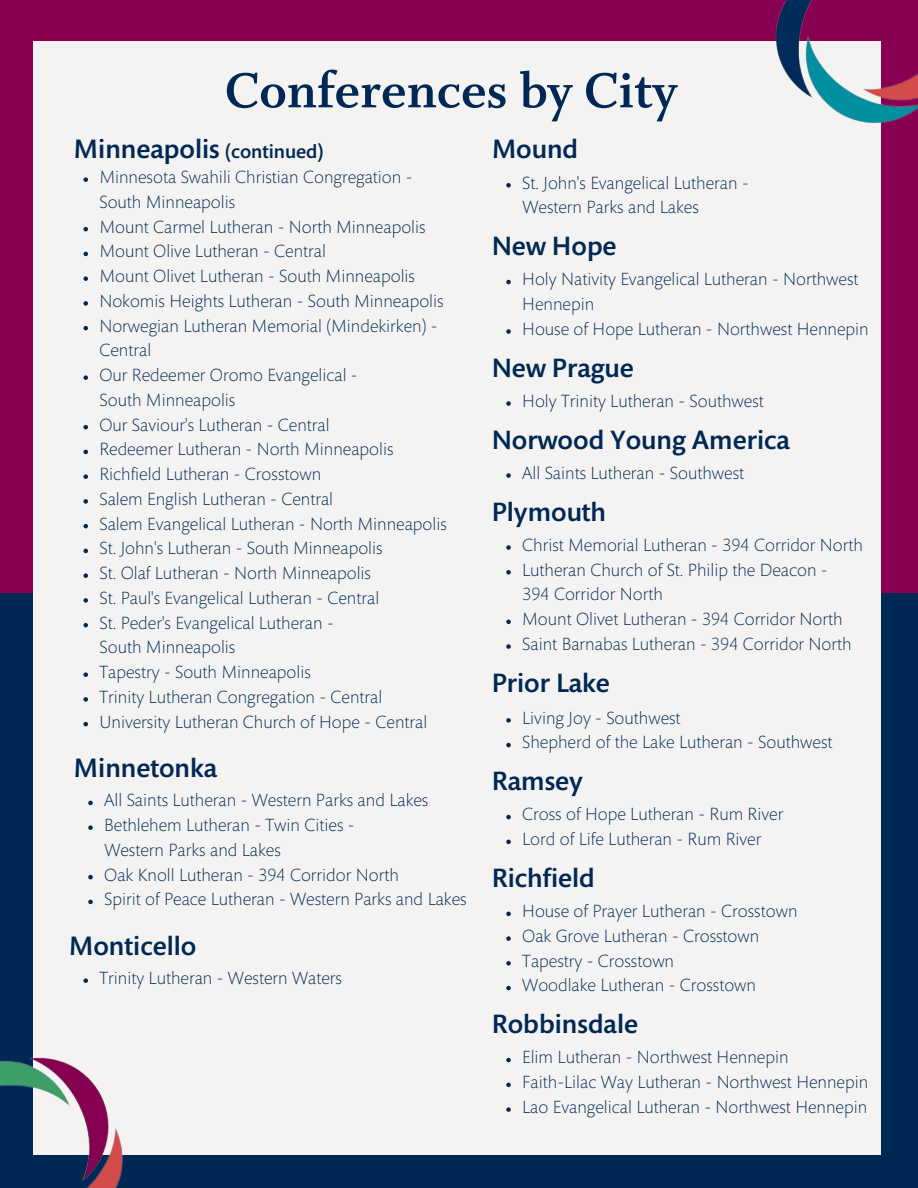
<style>
.page{position:relative;width:918px;height:1188px;background:#002855}
.page>*{position:absolute;margin:0;border:0;box-sizing:border-box;transform-origin:0 0}
.t1{font:54.75px "Whitman Bold LF";color:#002855}
.t2{font:500 27px "Mundo Sans Std";color:#002855}
.t3{font:500 19.5px "Mundo Sans Std";color:#002855}
.t4{font:300 18px/24.8px "Mundo Sans Std";color:#002855}
</style>
<div class="page">
<div style="left:0;top:0;width:918px;height:593px;background:#880051"></div>
<div style="left:33px;top:41px;width:847px;height:1114px;background:#f4f3f1"></div>
<img style="left:775px;top:0;width:143px;height:148px">
<img style="left:0;top:1057px;width:123px;height:131px">
<svg style="left:88px;top:801px;width:5px;height:4px"></svg>
<svg style="left:88px;top:825px;width:5px;height:5px"></svg>
<svg style="left:88px;top:875px;width:5px;height:4px"></svg>
<svg style="left:88px;top:900px;width:5px;height:4px"></svg>
<svg style="left:83px;top:978px;width:5px;height:5px"></svg>
<svg style="left:506px;top:183px;width:5px;height:5px"></svg>
<svg style="left:506px;top:280px;width:5px;height:4px"></svg>
<svg style="left:506px;top:329px;width:5px;height:5px"></svg>
<svg style="left:506px;top:401px;width:5px;height:5px"></svg>
<svg style="left:83px;top:177px;width:5px;height:5px"></svg>
<svg style="left:83px;top:227px;width:5px;height:4px"></svg>
<svg style="left:83px;top:252px;width:5px;height:4px"></svg>
<svg style="left:83px;top:276px;width:5px;height:5px"></svg>
<svg style="left:83px;top:301px;width:5px;height:5px"></svg>
<svg style="left:83px;top:326px;width:5px;height:4px"></svg>
<svg style="left:83px;top:375px;width:5px;height:5px"></svg>
<svg style="left:83px;top:425px;width:5px;height:4px"></svg>
<svg style="left:83px;top:450px;width:5px;height:4px"></svg>
<svg style="left:83px;top:474px;width:5px;height:5px"></svg>
<svg style="left:83px;top:499px;width:5px;height:5px"></svg>
<svg style="left:83px;top:524px;width:5px;height:4px"></svg>
<svg style="left:83px;top:549px;width:5px;height:4px"></svg>
<svg style="left:83px;top:573px;width:5px;height:5px"></svg>
<svg style="left:83px;top:598px;width:5px;height:5px"></svg>
<svg style="left:83px;top:623px;width:5px;height:4px"></svg>
<svg style="left:83px;top:672px;width:5px;height:5px"></svg>
<svg style="left:83px;top:697px;width:5px;height:5px"></svg>
<svg style="left:83px;top:722px;width:5px;height:4px"></svg>
<svg style="left:506px;top:473px;width:5px;height:5px"></svg>
<svg style="left:506px;top:545px;width:5px;height:5px"></svg>
<svg style="left:506px;top:570px;width:5px;height:5px"></svg>
<svg style="left:506px;top:620px;width:5px;height:4px"></svg>
<svg style="left:506px;top:644px;width:5px;height:5px"></svg>
<svg style="left:506px;top:718px;width:5px;height:5px"></svg>
<svg style="left:506px;top:743px;width:5px;height:4px"></svg>
<svg style="left:506px;top:815px;width:5px;height:4px"></svg>
<svg style="left:506px;top:840px;width:5px;height:4px"></svg>
<svg style="left:506px;top:912px;width:5px;height:4px"></svg>
<svg style="left:506px;top:936px;width:5px;height:5px"></svg>
<svg style="left:506px;top:961px;width:5px;height:5px"></svg>
<svg style="left:506px;top:986px;width:5px;height:4px"></svg>
<svg style="left:506px;top:1058px;width:5px;height:4px"></svg>
<svg style="left:506px;top:1083px;width:5px;height:4px"></svg>
<svg style="left:506px;top:1107px;width:5px;height:5px"></svg>
<p class="t1" style="left:225px;top:60px;width:454px">Conferences by City</p>
<p class="t2" style="left:74px;top:139px;width:148px">Minneapolis</p>
<p class="t3" style="left:225px;top:144px;width:100px">(continued)</p>
<p class="t4" style="left:99px;top:167px;width:315px">Minnesota Swahili Christian Congregation -<br>South Minneapolis</p>
<p class="t4" style="left:99px;top:216px;width:328px">Mount Carmel Lutheran - North Minneapolis</p>
<p class="t4" style="left:99px;top:241px;width:228px">Mount Olive Lutheran - Central</p>
<p class="t4" style="left:99px;top:266px;width:317px">Mount Olivet Lutheran - South Minneapolis</p>
<p class="t4" style="left:99px;top:290px;width:346px">Nokomis Heights Lutheran - South Minneapolis</p>
<p class="t4" style="left:99px;top:315px;width:340px">Norwegian Lutheran Memorial (Mindekirken) -<br>Central</p>
<p class="t4" style="left:99px;top:365px;width:260px">Our Redeemer Oromo Evangelical -</p>
<p class="t4" style="left:100px;top:389px;width:137px">South Minneapolis</p>
<p class="t4" style="left:99px;top:414px;width:232px">Our Saviour's Lutheran - Central</p>
<p class="t4" style="left:99px;top:439px;width:296px">Redeemer Lutheran - North Minneapolis</p>
<p class="t4" style="left:99px;top:464px;width:223px">Richfield Lutheran - Crosstown</p>
<p class="t4" style="left:99px;top:488px;width:235px">Salem English Lutheran - Central</p>
<p class="t4" style="left:99px;top:513px;width:349px">Salem Evangelical Lutheran - North Minneapolis</p>
<p class="t4" style="left:99px;top:538px;width:285px">St. John's Lutheran - South Minneapolis</p>
<p class="t4" style="left:99px;top:563px;width:273px">St. Olaf Lutheran - North Minneapolis</p>
<p class="t4" style="left:99px;top:587px;width:281px">St. Paul's Evangelical Lutheran - Central</p>
<p class="t4" style="left:99px;top:612px;width:236px">St. Peder's Evangelical Lutheran -</p>
<p class="t4" style="left:100px;top:637px;width:137px">South Minneapolis</p>
<p class="t4" style="left:99px;top:662px;width:213px">Tapestry - South Minneapolis</p>
<p class="t4" style="left:99px;top:686px;width:284px">Trinity Lutheran Congregation - Central</p>
<p class="t4" style="left:99px;top:711px;width:329px">University Lutheran Church of Hope - Central</p>
<p class="t2" style="left:74px;top:757px;width:145px">Minnetonka</p>
<p class="t4" style="left:104px;top:790px;width:326px">All Saints Lutheran - Western Parks and Lakes</p>
<p class="t4" style="left:104px;top:815px;width:252px">Bethlehem Lutheran - Twin Cities -</p>
<p class="t4" style="left:104px;top:839px;width:178px">Western Parks and Lakes</p>
<p class="t4" style="left:104px;top:864px;width:296px">Oak Knoll Lutheran - 394 Corridor North</p>
<p class="t4" style="left:104px;top:889px;width:364px">Spirit of Peace Lutheran - Western Parks and Lakes</p>
<p class="t2" style="left:69px;top:935px;width:129px">Monticello</p>
<p class="t4" style="left:99px;top:968px;width:244px">Trinity Lutheran - Western Waters</p>
<p class="t2" style="left:492px;top:139px;width:88px">Mound</p>
<p class="t4" style="left:522px;top:172px;width:228px">St. John's Evangelical Lutheran -</p>
<p class="t4" style="left:522px;top:197px;width:178px">Western Parks and Lakes</p>
<p class="t2" style="left:492px;top:235px;width:126px">New Hope</p>
<p class="t4" style="left:522px;top:269px;width:338px">Holy Nativity Evangelical Lutheran - Northwest<br>Hennepin</p>
<p class="t4" style="left:522px;top:318px;width:348px">House of Hope Lutheran - Northwest Hennepin</p>
<p class="t2" style="left:492px;top:357px;width:144px">New Prague</p>
<p class="t4" style="left:522px;top:390px;width:243px">Holy Trinity Lutheran - Southwest</p>
<p class="t2" style="left:492px;top:429px;width:300px">Norwood Young America</p>
<p class="t4" style="left:522px;top:462px;width:223px">All Saints Lutheran - Southwest</p>
<p class="t2" style="left:492px;top:501px;width:116px">Plymouth</p>
<p class="t4" style="left:522px;top:534px;width:342px">Christ Memorial Lutheran - 394 Corridor North</p>
<p class="t4" style="left:522px;top:559px;width:307px">Lutheran Church of St. Philip the Deacon -</p>
<p class="t4" style="left:522px;top:584px;width:142px">394 Corridor North</p>
<p class="t4" style="left:522px;top:609px;width:322px">Mount Olivet Lutheran - 394 Corridor North</p>
<p class="t4" style="left:522px;top:633px;width:331px">Saint Barnabas Lutheran - 394 Corridor North</p>
<p class="t2" style="left:492px;top:672px;width:120px">Prior Lake</p>
<p class="t4" style="left:522px;top:707px;width:160px">Living Joy - Southwest</p>
<p class="t4" style="left:522px;top:732px;width:312px">Shepherd of the Lake Lutheran - Southwest</p>
<p class="t2" style="left:492px;top:770px;width:93px">Ramsey</p>
<p class="t4" style="left:522px;top:804px;width:263px">Cross of Hope Lutheran - Rum River</p>
<p class="t4" style="left:522px;top:829px;width:241px">Lord of Life Lutheran - Rum River</p>
<p class="t2" style="left:492px;top:867px;width:105px">Richfield</p>
<p class="t4" style="left:522px;top:901px;width:277px">House of Prayer Lutheran - Crosstown</p>
<p class="t4" style="left:522px;top:925px;width:239px">Oak Grove Lutheran - Crosstown</p>
<p class="t4" style="left:522px;top:950px;width:153px">Tapestry - Crosstown</p>
<p class="t4" style="left:522px;top:975px;width:235px">Woodlake Lutheran - Crosstown</p>
<p class="t2" style="left:492px;top:1013px;width:148px">Robbinsdale</p>
<p class="t4" style="left:522px;top:1047px;width:268px">Elim Lutheran - Northwest Hennepin</p>
<p class="t4" style="left:522px;top:1072px;width:348px">Faith-Lilac Way Lutheran - Northwest Hennepin</p>
<p class="t4" style="left:522px;top:1096px;width:347px">Lao Evangelical Lutheran - Northwest Hennepin</p>
</div>
